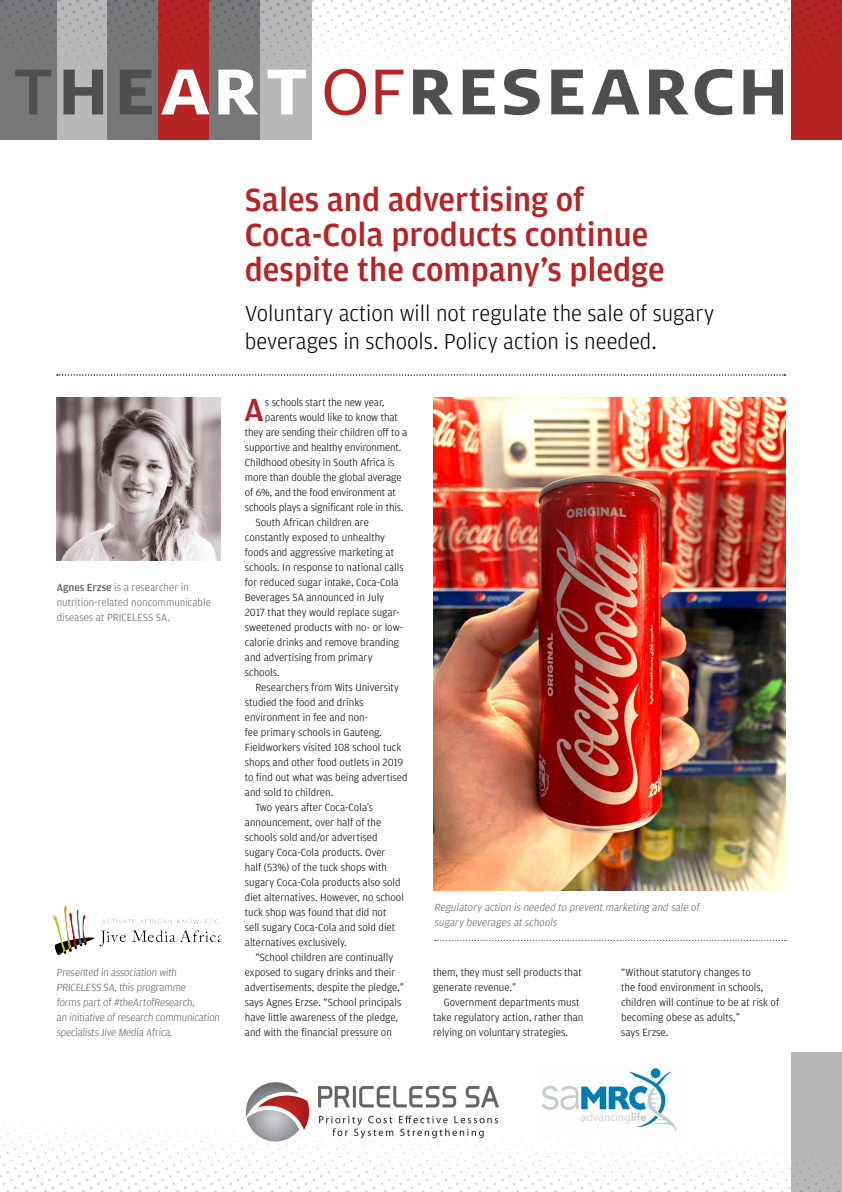
<style>
.page{position:relative;width:842px;height:1192px;background:#fff}
.page>*{position:absolute;margin:0;border:0;box-sizing:border-box;transform-origin:0 0}
.t1{font:500 34.05px "Amplitude";color:#b62425}
.t2{font:500 34px/35px "Amplitude";color:#b62425}
.t3{font:300 23px/28px "Amplitude";color:#000}
.t4{font:300 11px/15px "Amplitude";color:#000}
.t5{font:300 11px/15px "Amplitude";color:#636466}
.t6{font:italic 300 11px/15px "Amplitude";color:#636466}
.s1{font-weight:500}
</style>
<div class="page">
<div style="left:791px;top:0;width:51px;height:139px;background:#b62425"></div>
<div style="left:57px;top:0;width:51px;height:139px;background:#b6b8ba"></div>
<div style="left:108px;top:0;width:51px;height:139px;background:#757779"></div>
<img style="left:57px;top:0;width:785px;height:106px">
<div style="left:0;top:0;width:57px;height:139px;background:#757779"></div>
<div style="left:159px;top:0;width:51px;height:139px;background:#b62425"></div>
<div style="left:210px;top:0;width:51px;height:139px;background:#757779"></div>
<div style="left:261px;top:0;width:51px;height:139px;background:#b6b8ba"></div>
<svg style="left:413px;top:69px;width:370px;height:46px"></svg>
<svg style="left:325px;top:69px;width:78px;height:46px"></svg>
<svg style="left:161px;top:70px;width:145px;height:44px"></svg>
<svg style="left:63px;top:70px;width:89px;height:44px"></svg>
<svg style="left:15px;top:70px;width:36px;height:44px"></svg>
<div style="left:791px;top:1053px;width:51px;height:139px;background:#b6b8ba"></div>
<img style="left:54px;top:906px;width:167px;height:48px">
<svg style="left:57px;top:374px;width:728px;height:2px"></svg>
<img style="left:57px;top:397px;width:163px;height:164px">
<img style="left:246px;top:1082px;width:253px;height:38px">
<img style="left:541px;top:1067px;width:130px;height:53px">
<img style="left:0;top:1120px;width:840px;height:72px">
<svg style="left:435px;top:940px;width:351px;height:1px"></svg>
<img style="left:433px;top:397px;width:352px;height:494px">
<p class="t5" style="left:57px;top:579px;width:156px"><span class="s1">Agnes Erzse</span> is a researcher in nutrition-related noncommunicable diseases at PRICELESS SA.</p>
<p class="t5" style="left:57px;top:964px;width:166px">Presented in association with PRICELESS SA, this programme<br>forms part of #theArtofResearch,<br>an initiative of research communication specialists Jive Media Africa.</p>
<h2 class="t2" style="left:245px;top:183px;width:421px">Sales and advertising of<br>Coca-Cola products continue despite the company’s pledge</h2>
<h3 class="t3" style="left:245px;top:299px;width:471px">Voluntary action will not regulate the sale of sugary beverages in schools. Policy action is needed.</h3>
<h1 class="t1" style="left:244px;top:390px;width:21px">A</h1>
<p class="t4" style="left:265px;top:394px;width:121px">s schools start the new year,</p>
<p class="t4" style="left:265px;top:409px;width:134px">parents would like to know that</p>
<p class="t4" style="left:245px;top:424px;width:164px">they are sending their children off to a</p>
<p class="t4" style="left:245px;top:439px;width:158px">supportive and healthy environment.</p>
<p class="t4" style="left:245px;top:454px;width:151px">Childhood obesity in South Africa is</p>
<p class="t4" style="left:245px;top:469px;width:158px">more than double the global average</p>
<p class="t4" style="left:245px;top:484px;width:153px">of 6%, and the food environment at</p>
<p class="t4" style="left:245px;top:500px;width:160px">schools plays a significant role in this.</p>
<p class="t4" style="left:255px;top:515px;width:115px">South African children are</p>
<p class="t4" style="left:245px;top:530px;width:142px">constantly exposed to unhealthy</p>
<p class="t4" style="left:245px;top:545px;width:151px">foods and aggressive marketing at</p>
<p class="t4" style="left:245px;top:560px;width:160px">schools. In response to national calls</p>
<p class="t4" style="left:245px;top:575px;width:155px">for reduced sugar intake, Coca-Cola</p>
<p class="t4" style="left:245px;top:590px;width:141px">Beverages SA announced in July</p>
<p class="t4" style="left:245px;top:605px;width:156px">2017 that they would replace sugar-</p>
<p class="t4" style="left:245px;top:620px;width:160px">sweetened products with no- or low-</p>
<p class="t4" style="left:245px;top:635px;width:156px">calorie drinks and remove branding</p>
<p class="t4" style="left:245px;top:650px;width:129px">and advertising from primary</p>
<p class="t4" style="left:245px;top:665px;width:36px">schools.</p>
<p class="t4" style="left:255px;top:680px;width:145px">Researchers from Wits University</p>
<p class="t4" style="left:245px;top:695px;width:120px">studied the food and drinks</p>
<p class="t4" style="left:245px;top:710px;width:125px">environment in fee and non-</p>
<p class="t4" style="left:245px;top:725px;width:139px">fee primary schools in Gauteng.</p>
<p class="t4" style="left:245px;top:740px;width:158px">Fieldworkers visited 108 school tuck</p>
<p class="t4" style="left:245px;top:755px;width:160px">shops and other food outlets in 2019</p>
<p class="t4" style="left:245px;top:770px;width:164px">to find out what was being advertised</p>
<p class="t4" style="left:245px;top:785px;width:90px">and sold to children.</p>
<p class="t4" style="left:255px;top:800px;width:119px">Two years after Coca-Cola’s</p>
<p class="t4" style="left:245px;top:815px;width:138px">announcement, over half of the</p>
<p class="t4" style="left:245px;top:830px;width:134px">schools sold and/or advertised</p>
<p class="t4" style="left:245px;top:845px;width:142px">sugary Coca-Cola products. Over</p>
<p class="t4" style="left:245px;top:860px;width:144px">half (53%) of the tuck shops with</p>
<p class="t4" style="left:245px;top:875px;width:157px">sugary Coca-Cola products also sold</p>
<p class="t4" style="left:245px;top:890px;width:161px">diet alternatives. However, no school</p>
<p class="t4" style="left:245px;top:905px;width:143px">tuck shop was found that did not</p>
<p class="t4" style="left:245px;top:920px;width:152px">sell sugary Coca-Cola and sold diet</p>
<p class="t4" style="left:245px;top:935px;width:103px">alternatives exclusively.</p>
<p class="t4" style="left:255px;top:950px;width:139px">“School children are continually</p>
<p class="t4" style="left:245px;top:965px;width:152px">exposed to sugary drinks and their</p>
<p class="t4" style="left:245px;top:980px;width:161px">advertisements, despite the pledge,”</p>
<p class="t4" style="left:245px;top:995px;width:158px">says Agnes Erzse. “School principals</p>
<p class="t4" style="left:245px;top:1010px;width:155px">have little awareness of the pledge,</p>
<p class="t4" style="left:245px;top:1025px;width:149px">and with the financial pressure on</p>
<p class="t6" style="left:434px;top:899px;width:269px">Regulatory action is needed to preventmarketing and sale of sugary beverages atschools</p>
<p class="t4" style="left:433px;top:965px;width:150px">them, they must sell products that generate revenue.”</p>
<p class="t4" style="left:433px;top:995px;width:152px;text-indent:11px">Government departments must take regulatory action, rather than relying on voluntary strategies.</p>
<p class="t4" style="left:621px;top:965px;width:160px">“Without statutory changes to<br>the food environment in schools, children will continue to be at risk of becoming obese as adults,”<br>says Erzse.</p>
</div>
